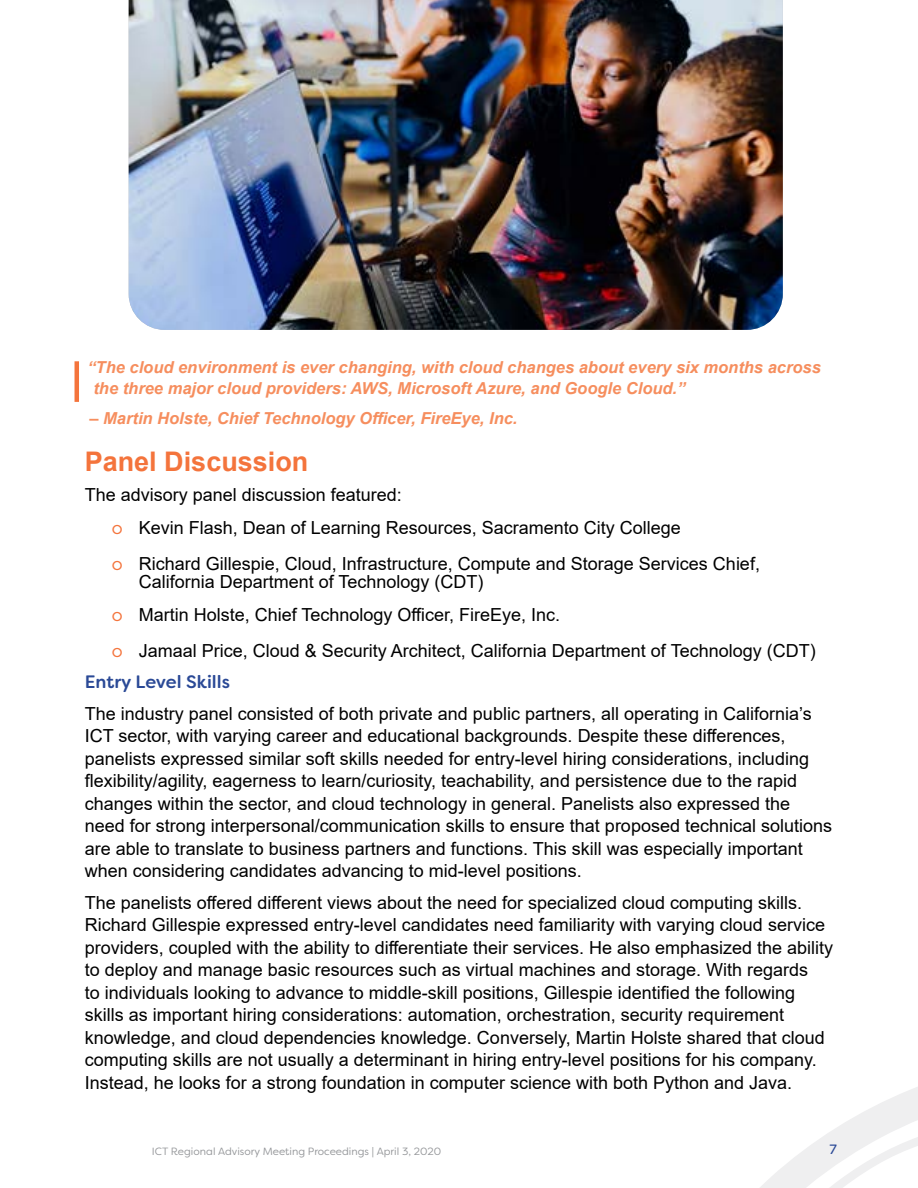
<style>
.page{position:relative;width:918px;height:1188px;background:#fff}
.page>*{position:absolute;margin:0;border:0;box-sizing:border-box;transform-origin:0 0}
.t1{font:700 27px "Arial";color:#f4743c}
.t2{font:18px/22.5px "Arial";color:#000}
.t3{font:500 18px "Filson Soft";color:#2a4996}
.t4{font:italic 700 16.5px/21px "Arial";color:#f68e5e}
.t5{font:13.5px "Filson Soft";color:#2a4996}
.t6{font:10.5px "Filson Soft";color:#939598}
.s1{font-family:"Filson Soft";color:#f4743c}
</style>
<div class="page">
<img style="left:129px;top:0;width:654px;height:330px">
<svg style="left:760px;top:1087px;width:158px;height:101px"></svg>
<hr style="left:75px;top:361px;width:4px;height:41px;background:#f4743c">
<p class="t4" style="left:93px;top:357px;width:729px;text-indent:-6px">“The cloud environment is ever changing, with cloud changes about every six months across the three major cloud providers: AWS, Microsoft Azure, and Google Cloud.”</p>
<p class="t4" style="left:89px;top:408px;width:430px">– Martin Holste, Chief Technology Officer, FireEye, Inc.</p>
<h1 class="t1" style="left:85px;top:443px;width:225px">Panel Discussion</h1>
<p class="t2" style="left:112px;top:478px;width:571px;line-height:33px;text-indent:-27px">The advisory panel discussion featured:<br><span class="s1">o</span> Kevin Flash, Dean of Learning Resources, Sacramento City College</p>
<p class="t2" style="left:139px;top:555px;width:623px;line-height:18px;text-indent:-27px"><span class="s1">o</span> Richard Gillespie, Cloud, Infrastructure, Compute and Storage Services Chief,<br>California Department of Technology (CDT)</p>
<p class="t2" style="left:112px;top:597px;width:705px;line-height:36px"><span class="s1">o</span> Martin Holste, Chief Technology Officer, FireEye, Inc.<br><span class="s1">o</span> Jamaal Price, Cloud &amp; Security Architect, California Department of Technology (CDT)</p>
<p class="t3" style="left:85px;top:670px;width:147px">Entry Level Skills</p>
<p class="t2" style="left:85px;top:702px;width:749px">The industry panel consisted of both private and public partners, all operating in California’s ICT sector, with varying career and educational backgrounds. Despite these differences, panelists expressed similar soft skills needed for entry-level hiring considerations, including flexibility/agility, eagerness to learn/curiosity, teachability, and persistence due to the rapid changes within the sector, and cloud technology in general. Panelists also expressed the need for strong interpersonal/communication skills to ensure that proposed technical solutions are able to translate to business partners and functions. This skill was especially important when considering candidates advancing to mid-level positions.</p>
<p class="t2" style="left:85px;top:891px;width:750px">The panelists offered different views about the need for specialized cloud computing skills.<br>Richard Gillespie expressed entry-level candidates need familiarity with varying cloud service providers, coupled with the ability to differentiate their services. He also emphasized the ability to deploy and manage basic resources such as virtual machines and storage. With regards<br>to individuals looking to advance to middle-skill positions, Gillespie identified the following skills as important hiring considerations: automation, orchestration, security requirement knowledge, and cloud dependencies knowledge. Conversely, Martin Holste shared that cloud computing skills are not usually a determinant in hiring entry-level positions for his company.<br>Instead, he looks for a strong foundation in computer science with both Python and Java.</p>
<p class="t6" style="left:152px;top:1144px;width:291px">ICT Regional Advisory Meeting Proceedings | April 3, 2020</p>
<p class="t5" style="left:830px;top:1140px;width:9px">7</p>
</div>
